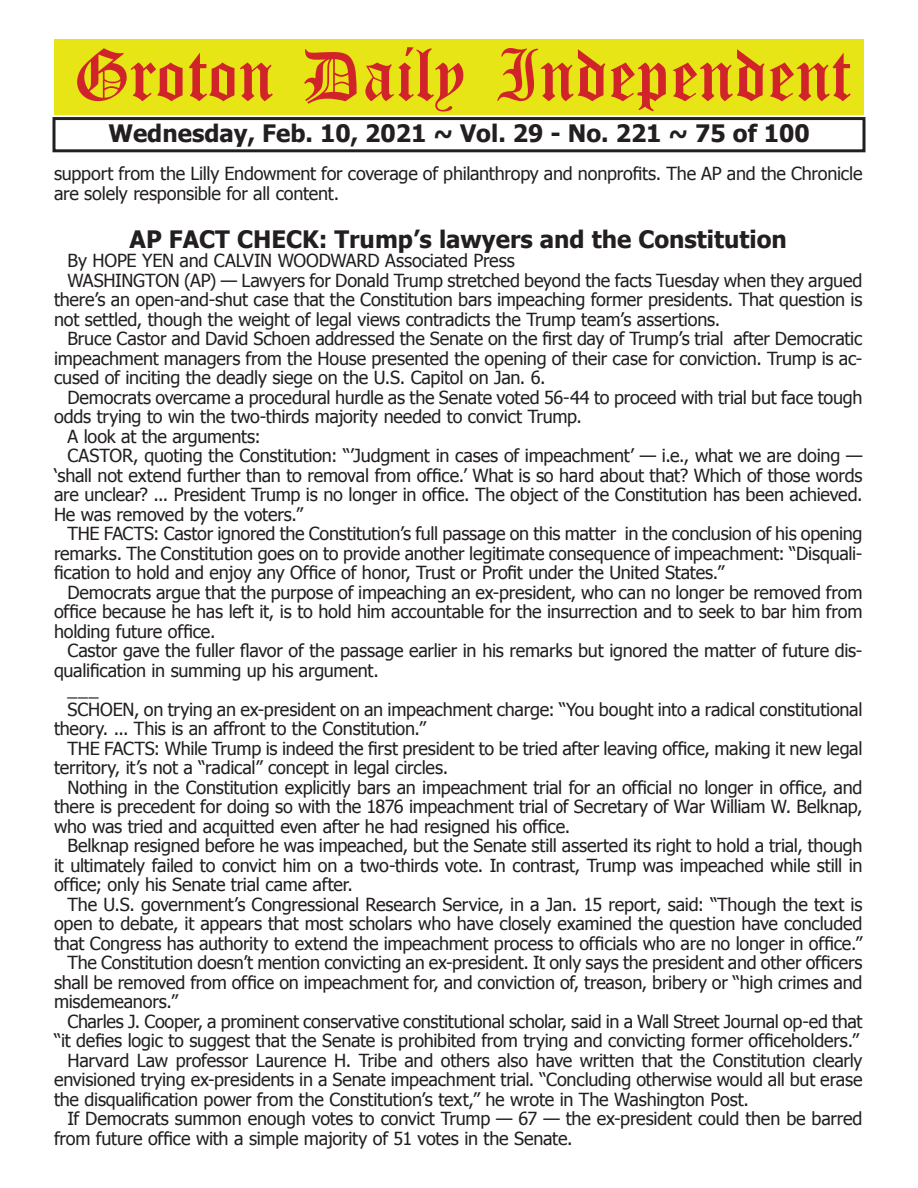
<style>
.page{position:relative;width:918px;height:1188px;background:#fff}
.page>*{position:absolute;margin:0;border:0;box-sizing:border-box;transform-origin:0 0}
.t1{font:54px "Old English Five";color:#d1232a}
.t2{font:700 24px "Tahoma";color:#231f20}
.t3{font:18px/19.5px "Tahoma";letter-spacing:-.01em;color:#231f20}
</style>
<div class="page">
<div style="left:52px;top:117px;width:814px;height:35px;border:3px solid #231f20"></div>
<div style="left:54px;top:40px;width:810px;height:75px;background:#e7e515"></div>
<h1 class="t1" style="left:73px;top:50px;width:779px">Groton Daily Independent</h1>
<h2 class="t2" style="left:108px;top:116px;width:703px">Wednesday, Feb. 10, 2021 ~ Vol. 29 - No. 221 ~ 75 of 100</h2>
<p class="t3" style="left:54px;top:163px;width:810px">support from the Lilly Endowment for coverage of philanthropy and nonprofits. The AP and the Chronicle are solely responsible for all content.</p>
<h2 class="t2" style="left:130px;top:222px;width:659px">AP FACT CHECK: Trump’s lawyers and the Constitution</h2>
<p class="t3" style="left:68px;top:250px;width:449px">By HOPE YEN and CALVIN WOODWARD Associated Press</p>
<p class="t3" style="left:68px;top:270px;width:796px">WASHINGTON (AP) — Lawyers for Donald Trump stretched beyond the facts Tuesday when they argued</p>
<p class="t3" style="left:54px;top:289px;width:810px">there’s an open-and-shut case that the Constitution bars impeaching former presidents. That question is</p>
<p class="t3" style="left:54px;top:309px;width:668px">not settled, though the weight of legal views contradicts the Trump team’s assertions.</p>
<p class="t3" style="left:68px;top:328px;width:796px">Bruce Castor and David Schoen addressed the Senate on the first day of Trump’s trial after Democratic</p>
<p class="t3" style="left:54px;top:348px;width:810px">impeachment managers from the House presented the opening of their case for conviction. Trump is ac-</p>
<p class="t3" style="left:54px;top:367px;width:493px">cused of inciting the deadly siege on the U.S. Capitol on Jan. 6.</p>
<p class="t3" style="left:68px;top:387px;width:797px">Democrats overcame a procedural hurdle as the Senate voted 56-44 to proceed with trial but face tough</p>
<p class="t3" style="left:54px;top:406px;width:529px">odds trying to win the two-thirds majority needed to convict Trump.</p>
<p class="t3" style="left:68px;top:426px;width:195px">A look at the arguments:</p>
<p class="t3" style="left:68px;top:445px;width:796px">CASTOR, quoting the Constitution: “’Judgment in cases of impeachment’ — i.e., what we are doing —</p>
<p class="t3" style="left:54px;top:465px;width:810px">‘shall not extend further than to removal from office.’ What is so hard about that? Which of those words</p>
<p class="t3" style="left:54px;top:484px;width:810px">are unclear? ... President Trump is no longer in office. The object of the Constitution has been achieved.</p>
<p class="t3" style="left:54px;top:504px;width:250px">He was removed by the voters.”</p>
<p class="t3" style="left:68px;top:523px;width:796px">THE FACTS: Castor ignored the Constitution’s full passage on this matter in the conclusion of his opening</p>
<p class="t3" style="left:54px;top:543px;width:810px">remarks. The Constitution goes on to provide another legitimate consequence of impeachment: “Disquali-</p>
<p class="t3" style="left:54px;top:562px;width:672px">fication to hold and enjoy any Office of honor, Trust or Profit under the United States.”</p>
<p class="t3" style="left:68px;top:582px;width:796px">Democrats argue that the purpose of impeaching an ex-president, who can no longer be removed from</p>
<p class="t3" style="left:54px;top:601px;width:810px">office because he has left it, is to hold him accountable for the insurrection and to seek to bar him from</p>
<p class="t3" style="left:54px;top:621px;width:163px">holding future office.</p>
<p class="t3" style="left:68px;top:640px;width:796px">Castor gave the fuller flavor of the passage earlier in his remarks but ignored the matter of future dis-</p>
<p class="t3" style="left:54px;top:660px;width:326px">qualification in summing up his argument.</p>
<p class="t3" style="left:68px;top:679px;width:33px">___</p>
<p class="t3" style="left:68px;top:699px;width:797px">SCHOEN, on trying an ex-president on an impeachment charge: “You bought into a radical constitutional</p>
<p class="t3" style="left:54px;top:718px;width:374px">theory. ... This is an affront to the Constitution.”</p>
<p class="t3" style="left:68px;top:738px;width:797px">THE FACTS: While Trump is indeed the first president to be tried after leaving office, making it new legal</p>
<p class="t3" style="left:54px;top:757px;width:396px">territory, it’s not a “radical” concept in legal circles.</p>
<p class="t3" style="left:68px;top:777px;width:797px">Nothing in the Constitution explicitly bars an impeachment trial for an official no longer in office, and</p>
<p class="t3" style="left:54px;top:796px;width:810px">there is precedent for doing so with the 1876 impeachment trial of Secretary of War William W. Belknap,</p>
<p class="t3" style="left:54px;top:816px;width:518px">who was tried and acquitted even after he had resigned his office.</p>
<p class="t3" style="left:68px;top:835px;width:796px">Belknap resigned before he was impeached, but the Senate still asserted its right to hold a trial, though</p>
<p class="t3" style="left:54px;top:855px;width:810px">it ultimately failed to convict him on a two-thirds vote. In contrast, Trump was impeached while still in</p>
<p class="t3" style="left:54px;top:874px;width:301px">office; only his Senate trial came after.</p>
<p class="t3" style="left:68px;top:894px;width:797px">The U.S. government’s Congressional Research Service, in a Jan. 15 report, said: “Though the text is</p>
<p class="t3" style="left:54px;top:913px;width:810px">open to debate, it appears that most scholars who have closely examined the question have concluded</p>
<p class="t3" style="left:54px;top:933px;width:810px">that Congress has authority to extend the impeachment process to officials who are no longer in office.”</p>
<p class="t3" style="left:68px;top:952px;width:796px">The Constitution doesn’t mention convicting an ex-president. It only says the president and other officers</p>
<p class="t3" style="left:54px;top:972px;width:810px">shall be removed from office on impeachment for, and conviction of, treason, bribery or “high crimes and</p>
<p class="t3" style="left:54px;top:991px;width:125px">misdemeanors.”</p>
<p class="t3" style="left:68px;top:1011px;width:797px">Charles J. Cooper, a prominent conservative constitutional scholar, said in a Wall Street Journal op-ed that</p>
<p class="t3" style="left:54px;top:1030px;width:807px">“it defies logic to suggest that the Senate is prohibited from trying and convicting former officeholders.”</p>
<p class="t3" style="left:68px;top:1050px;width:797px">Harvard Law professor Laurence H. Tribe and others also have written that the Constitution clearly</p>
<p class="t3" style="left:54px;top:1069px;width:810px">envisioned trying ex-presidents in a Senate impeachment trial. “Concluding otherwise would all but erase</p>
<p class="t3" style="left:54px;top:1089px;width:697px">the disqualification power from the Constitution’s text,” he wrote in The Washington Post.</p>
<p class="t3" style="left:68px;top:1108px;width:796px">If Democrats summon enough votes to convict Trump — 67 — the ex-president could then be barred</p>
<p class="t3" style="left:54px;top:1128px;width:520px">from future office with a simple majority of 51 votes in the Senate.</p>
</div>
